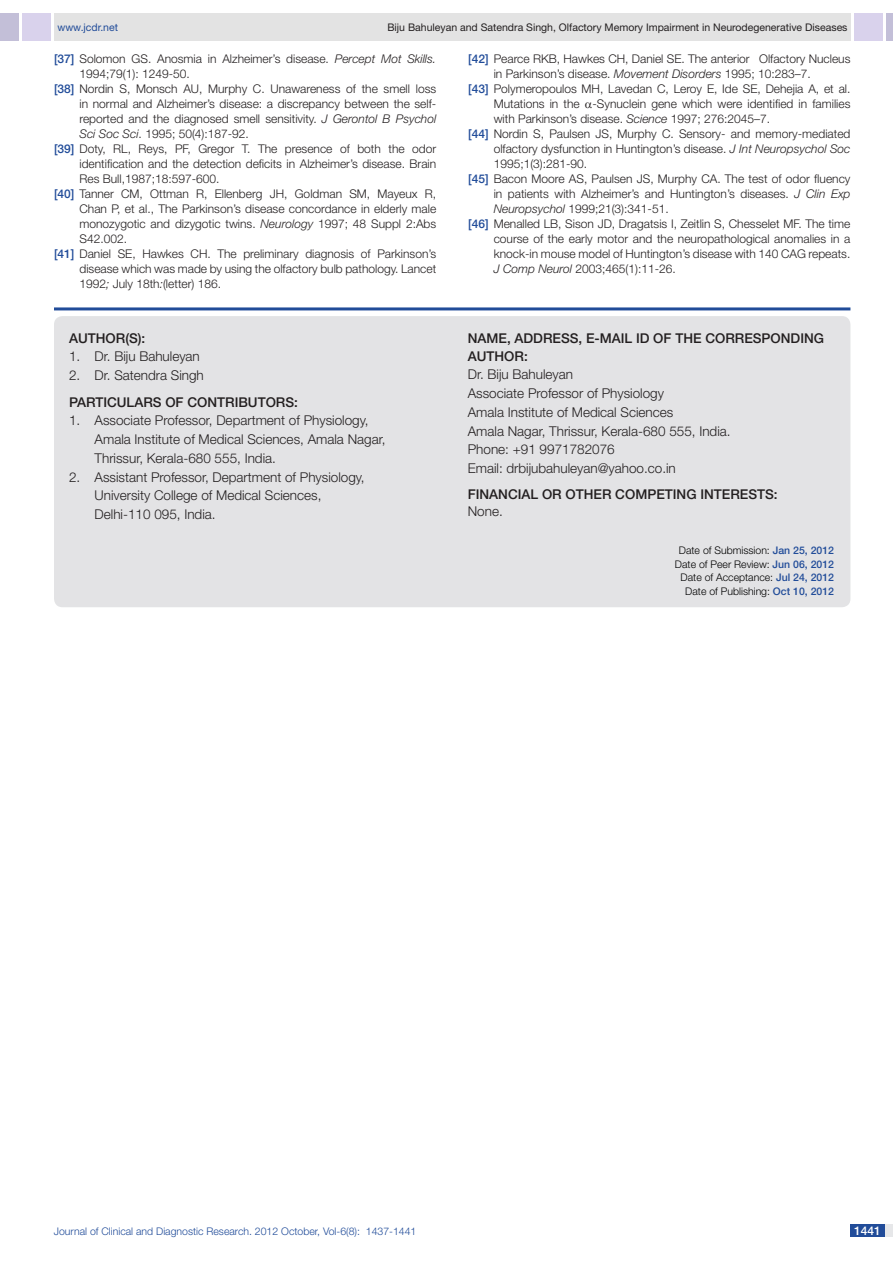
<style>
.page{position:relative;width:893px;height:1263px;background:#fff}
.page>*{position:absolute;margin:0;border:0;box-sizing:border-box;transform-origin:0 0}
.con_particulars{font:300 13.5px/18.8px "Helvetica Neue";color:#231f20}
.Body_text{font:300 13.5px "Helvetica Neue";color:#231f20}
.Body_text-2{font:500 13.5px "Helvetica Neue";color:#231f20}
.con_particulars-2{font:500 13.5px "Helvetica Neue";color:#231f20}
.t1{font:300 12px "Helvetica Neue";color:#231f20}
.t2{font:500 12px "Helvetica Neue";color:#fff}
.t3{font:300 10.5px/13.5px "Helvetica Neue";color:#000;text-align:center}
.t4{font:10.5px "Helvetica Neue";color:#231f20}
.t5{font:300 10.5px "Helvetica Neue";color:#214c99}
.t6{font:10.5px "Helvetica Neue";color:#214c99}
.s1{font-weight:500;color:#214c99}
.s2{font-style:italic}
</style>
<div class="page">
<div style="left:54px;top:13px;width:796px;height:28px;background:#e3e3e3"></div>
<div style="left:0;top:13px;width:19px;height:28px;background:#c3bfd8"></div>
<div style="left:22px;top:13px;width:29px;height:28px;background:#d9d2ec"></div>
<div style="left:886px;top:13px;width:7px;height:28px;background:#c3bfd8"></div>
<div style="left:854px;top:13px;width:29px;height:28px;background:#d9d2ec"></div>
<div style="left:850px;top:1224px;width:43px;height:13px;background:#e6e7e9"></div>
<div style="left:850px;top:1224px;width:35px;height:13px;background:#214c99"></div>
<hr style="left:54px;top:307px;width:796px;height:3px;background:#214c99">
<div style="left:54px;top:316px;width:796px;height:291px;background:#e3e3e5;border-radius:9px"></div>
<p class="t6" style="left:57px;top:21px;width:62px">www.jcdr.net</p>
<p class="t4" style="left:387px;top:21px;width:462px">Biju Bahuleyan and Satendra Singh, Olfactory Memory Impairment in Neurodegenerative Diseases</p>
<p class="t1" style="left:54px;top:52px;width:384px"><span class="s1">[37]</span> Solomon GS. Anosmia in Alzheimer’s disease. <span class="s2">Percept Mot Skills.</span></p>
<p class="t1" style="left:80px;top:67px;width:112px">1994;79(1): 1249-50.</p>
<p class="t1" style="left:54px;top:82px;width:384px"><span class="s1">[38]</span> Nordin S, Monsch AU, Murphy C. Unawareness of the smell loss</p>
<p class="t1" style="left:80px;top:97px;width:358px">in normal and Alzheimer’s disease: a discrepancy between the self-</p>
<p class="t1" style="left:80px;top:112px;width:358px">reported and the diagnosed smell sensitivity. <span class="s2">J Gerontol B Psychol</span></p>
<p class="t1" style="left:80px;top:127px;width:171px"><span class="s2">Sci Soc Sci</span>. 1995; 50(4):187-92.</p>
<p class="t1" style="left:54px;top:142px;width:384px"><span class="s1">[39]</span> Doty, RL, Reys, PF, Gregor T. The presence of both the odor</p>
<p class="t1" style="left:80px;top:157px;width:358px">identification and the detection deficits in Alzheimer’s disease. Brain</p>
<p class="t1" style="left:80px;top:172px;width:142px">Res Bull,1987;18:597-600.</p>
<p class="t1" style="left:54px;top:187px;width:384px"><span class="s1">[40]</span> Tanner CM, Ottman R, Ellenberg JH, Goldman SM, Mayeux R,</p>
<p class="t1" style="left:80px;top:202px;width:358px">Chan P, et al., The Parkinson’s disease concordance in elderly male</p>
<p class="t1" style="left:80px;top:217px;width:358px">monozygotic and dizygotic twins. <span class="s2">Neurology</span> 1997; 48 Suppl 2:Abs</p>
<p class="t1" style="left:80px;top:232px;width:49px">S42.002.</p>
<p class="t1" style="left:54px;top:247px;width:384px"><span class="s1">[41]</span> Daniel SE, Hawkes CH. The preliminary diagnosis of Parkinson’s</p>
<p class="t1" style="left:80px;top:262px;width:358px">disease which was made by using the olfactory bulb pathology. Lancet</p>
<p class="t1" style="left:80px;top:277px;width:143px">1992<span class="s2">;</span> July 18th<span class="s2">:</span>(letter) 186.</p>
<p class="Body_text-2" style="left:69px;top:330px;width:10px">AUTH</p>
<p class="Body_text-2" style="left:106px;top:330px;width:41px">OR(S):</p>
<p class="con_particulars" style="left:69px;top:347px;width:132px">1. Dr. Biju Bahuleyan</p>
<p class="con_particulars" style="left:69px;top:366px;width:136px">2. Dr. Satendra Singh</p>
<p class="Body_text-2" style="left:69px;top:394px;width:17px">PARTI</p>
<p class="Body_text-2" style="left:107px;top:394px;width:20px">CULAR</p>
<p class="Body_text-2" style="left:153px;top:394px;width:63px">S OF CONTRI</p>
<p class="Body_text-2" style="left:238px;top:394px;width:61px">BUTORS:</p>
<p class="con_particulars" style="left:95px;top:411px;width:292px;text-indent:-26px">1. Associate Professor, Department of Physiology,<br>Amala Institute of Medical Sciences, Amala Nagar,<br>Thrissur, Kerala-680 555, India.</p>
<p class="con_particulars" style="left:95px;top:467px;width:272px;text-indent:-26px">2. Assistant Professor, Department of Physiology,<br>University College of Medical Sciences,<br>Delhi-110 095, India.</p>
<p class="t1" style="left:468px;top:52px;width:384px"><span class="s1">[42]</span> Pearce RKB, Hawkes CH, Daniel SE. The anterior Olfactory Nucleus</p>
<p class="t1" style="left:494px;top:67px;width:319px">in Parkinson’s disease. <span class="s2">Movement Disorders</span> 1995; 10:283–7.</p>
<p class="t1" style="left:468px;top:82px;width:384px"><span class="s1">[43]</span> Polymeropoulos MH, Lavedan C, Leroy E, Ide SE, Dehejia A, et al.</p>
<p class="t1" style="left:494px;top:97px;width:358px">Mutations in the -Synuclein gene which were identified in families</p>
<p class="t1" style="left:494px;top:112px;width:278px">with Parkinson’s disease. <span class="s2">Science</span> 1997; 276:2045–7.</p>
<p class="t1" style="left:468px;top:127px;width:384px"><span class="s1">[44]</span> Nordin S, Paulsen JS, Murphy C. Sensory- and memory-mediated</p>
<p class="t1" style="left:494px;top:142px;width:358px">olfactory dysfunction in Huntington’s disease. <span class="s2">J Int Neuropsychol Soc</span></p>
<p class="t1" style="left:494px;top:157px;width:95px">1995;1(3):281-90.</p>
<p class="t1" style="left:468px;top:172px;width:384px"><span class="s1">[45]</span> Bacon Moore AS, Paulsen JS, Murphy CA. The test of odor fluency</p>
<p class="t1" style="left:494px;top:187px;width:358px">in patients with Alzheimer’s and Huntington’s diseases. <span class="s2">J Clin Exp</span></p>
<p class="t1" style="left:494px;top:202px;width:176px"><span class="s2">Neuropsychol</span> 1999;21(3):341-51.</p>
<p class="t1" style="left:468px;top:217px;width:384px"><span class="s1">[46]</span> Menalled LB, Sison JD, Dragatsis I, Zeitlin S, Chesselet MF. The time</p>
<p class="t1" style="left:494px;top:232px;width:358px">course of the early motor and the neuropathological anomalies in a</p>
<p class="t1" style="left:494px;top:247px;width:358px">knock-in mouse model of Huntington’s disease with 140 CAG repeats.</p>
<p class="t1" style="left:494px;top:262px;width:184px"><span class="s2">J Comp Neurol</span> 2003;465(1):11-26.</p>
<p class="con_particulars-2" style="left:468px;top:330px;width:57px">NAME, ADDRE</p>
<p class="con_particulars-2" style="left:561px;top:330px;width:59px">SS, E-MAIL</p>
<p class="con_particulars-2" style="left:636px;top:330px;width:49px">ID OF THE</p>
<p class="con_particulars-2" style="left:705px;top:330px;width:30px">CORRE</p>
<p class="con_particulars-2" style="left:753px;top:330px;width:38px">SPONDING</p>
<p class="con_particulars-2" style="left:468px;top:348px;width:10px">AUTH</p>
<p class="con_particulars-2" style="left:504px;top:348px;width:25px">OR:</p>
<p class="Body_text" style="left:468px;top:366px;width:107px">Dr. Biju Bahuleyan</p>
<p class="Body_text" style="left:468px;top:385px;width:198px">Associate Professor of Physiology</p>
<p class="Body_text" style="left:468px;top:404px;width:207px">Amala Institute of Medical Sciences</p>
<p class="Body_text" style="left:468px;top:423px;width:264px">Amala Nagar, Thrissur, Kerala-680 555, India.</p>
<p class="Body_text" style="left:468px;top:441px;width:148px">Phone: +91 9971782076</p>
<p class="Body_text" style="left:468px;top:460px;width:210px">Email: drbijubahuleyan@yahoo.co.in</p>
<p class="Body_text-2" style="left:468px;top:486px;width:118px">Financial OR OTHER</p>
<p class="Body_text-2" style="left:615px;top:486px;width:50px">COMPETING</p>
<p class="Body_text-2" style="left:700px;top:486px;width:9px">INTERE</p>
<p class="Body_text-2" style="left:748px;top:486px;width:31px">STS:</p>
<p class="Body_text" style="left:468px;top:503px;width:37px">None.</p>
<p class="t3" style="left:675px;top:543px;width:161px">Date of Submission: <span class="s1">Jan 25, 2012<br></span>Date of Peer Review: <span class="s1">Jun 06, 2012<br></span>Date of Acceptance: <span class="s1">Jul 24, 2012</span></p>
<p class="t3" style="left:685px;top:584px;width:150px">Date of Publishing: <span class="s1">Oct 10, 2012</span></p>
<p class="t5" style="left:54px;top:1225px;width:364px">Journal of Clinical and Diagnostic Research. 2012 October, Vol-6(8): 1437-1441</p>
<p class="t2" style="left:854px;top:1223px;width:28px">1441</p>
</div>
